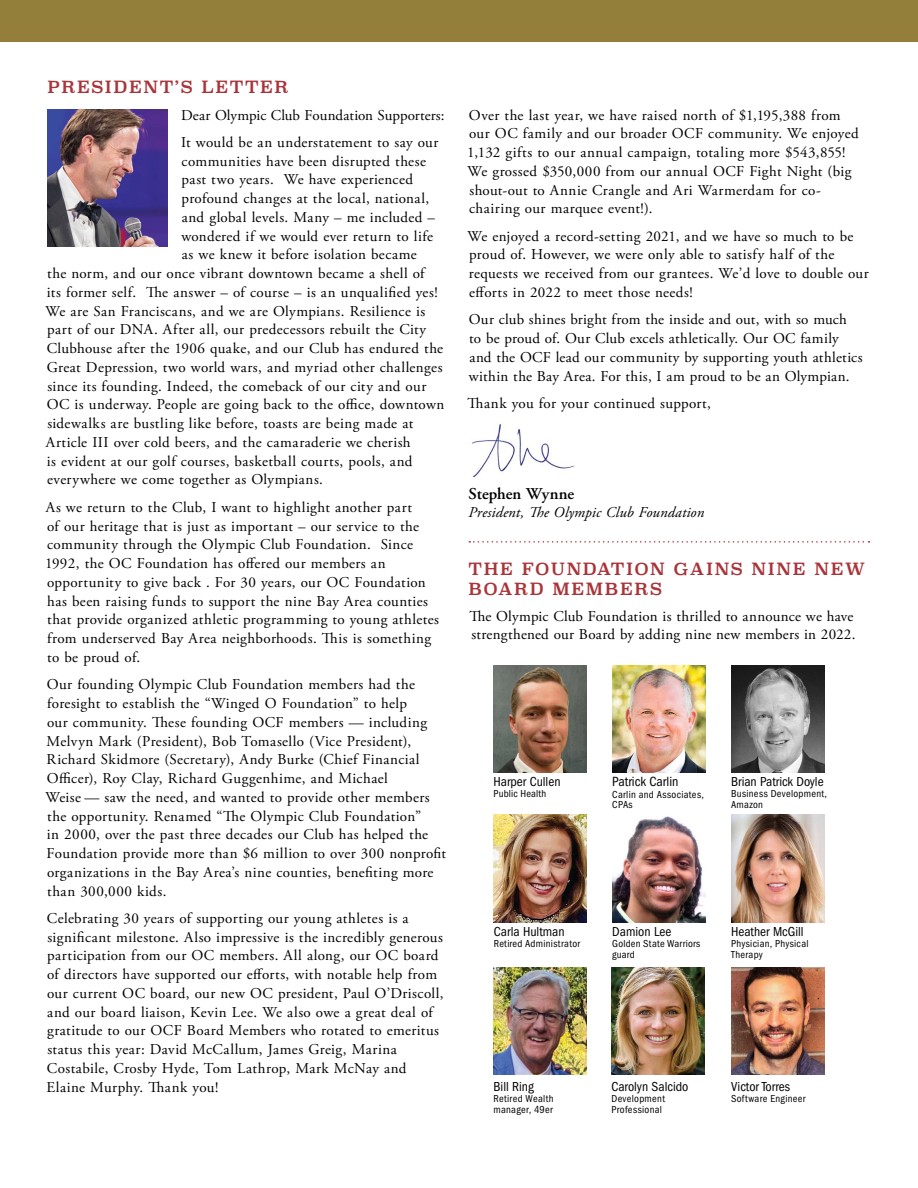
<style>
.page{position:relative;width:918px;height:1188px;background:#fff}
.page>*{position:absolute;margin:0;border:0;box-sizing:border-box;transform-origin:0 0}
.t1{font:16.5px/19.5px "Superclarendon";letter-spacing:.1em;color:#a93439}
.t2{font:600 16.5px "Adobe Garamond Pro";letter-spacing:-.005em;color:#000}
.t3{font:15px/18.8px "Adobe Garamond Pro";letter-spacing:.025em;color:#000}
.t4{font:italic 15px "Adobe Garamond Pro";letter-spacing:.005em;color:#000}
.t5{font:condensed 13.8px "ITC Franklin Gothic Std";color:#000}
.t6{font:condensed 13.5px "ITC Franklin Gothic Std";color:#000}
.t7{font:condensed 10.5px/10.5px "ITC Franklin Gothic Std";letter-spacing:.025em;color:#000}
</style>
<div class="page">
<div style="left:0;top:0;width:918px;height:41px;background:#947f3a"></div>
<img style="left:48px;top:109px;width:119px;height:138px">
<img style="left:470px;top:424px;width:105px;height:54px">
<svg style="left:469px;top:541px;width:400px;height:2px"></svg>
<img style="left:494px;top:665px;width:93px;height:107px">
<img style="left:612px;top:816px;width:93px;height:106px">
<img style="left:612px;top:665px;width:93px;height:107px">
<img style="left:731px;top:815px;width:93px;height:107px">
<img style="left:731px;top:665px;width:93px;height:107px">
<img style="left:611px;top:968px;width:94px;height:107px">
<img style="left:494px;top:815px;width:93px;height:107px">
<img style="left:494px;top:968px;width:93px;height:107px">
<img style="left:731px;top:968px;width:93px;height:107px">
<p class="t1" style="left:48px;top:79px;width:242px">PRESIDENT’S LETTER</p>
<p class="t3" style="left:181px;top:102px;width:265px;line-height:27.5px">Dear Olympic Club Foundation Supporters:<br>It would be an understatement to say our</p>
<p class="t3" style="left:182px;top:152px;width:246px">communities have been disrupted these</p>
<p class="t3" style="left:182px;top:171px;width:233px">past two years. We have experienced</p>
<p class="t3" style="left:182px;top:190px;width:249px">profound changes at the local, national,</p>
<p class="t3" style="left:182px;top:208px;width:255px">and global levels. Many – me included –</p>
<p class="t3" style="left:181px;top:227px;width:253px">wondered if we would ever return to life</p>
<p class="t3" style="left:182px;top:246px;width:236px">as we knew it before isolation became</p>
<p class="t3" style="left:47px;top:265px;width:379px">the norm, and our once vibrant downtown became a shell of</p>
<p class="t3" style="left:47px;top:283px;width:392px">its former self. The answer – of course – is an unqualified yes!</p>
<p class="t3" style="left:46px;top:302px;width:381px">We are San Franciscans, and we are Olympians. Resilience is</p>
<p class="t3" style="left:47px;top:321px;width:380px">part of our DNA. After all, our predecessors rebuilt the City</p>
<p class="t3" style="left:47px;top:340px;width:398px">Clubhouse after the 1906 quake, and our Club has endured the</p>
<p class="t3" style="left:47px;top:358px;width:397px">Great Depression, two world wars, and myriad other challenges</p>
<p class="t3" style="left:47px;top:377px;width:380px">since its founding. Indeed, the comeback of our city and our</p>
<p class="t3" style="left:47px;top:396px;width:399px">OC is underway. People are going back to the office, downtown</p>
<p class="t3" style="left:47px;top:415px;width:367px">sidewalks are bustling like before, toasts are being made at</p>
<p class="t3" style="left:46px;top:433px;width:366px">Article III over cold beers, and the camaraderie we cherish</p>
<p class="t3" style="left:47px;top:452px;width:367px">is evident at our golf courses, basketball courts, pools, and</p>
<p class="t3" style="left:47px;top:471px;width:277px">everywhere we come together as Olympians.</p>
<p class="t3" style="left:45px;top:498px;width:395px">As we return to the Club, I want to highlight another part<br>of our heritage that is just as important – our service to the community through the Olympic Club Foundation. Since 1992, the OC Foundation has offered our members an opportunity to give back . For 30 years, our OC Foundation has been raising funds to support the nine Bay Area counties that provide organized athletic programming to young athletes from underserved Bay Area neighborhoods. This is something to be proud of.</p>
<p class="t3" style="left:46px;top:676px;width:402px">Our founding Olympic Club Foundation members had the foresight to establish the “Winged O Foundation” to help<br>our community. These founding OCF members — including Melvyn Mark (President), Bob Tomasello (Vice President), Richard Skidmore (Secretary), Andy Burke (Chief Financial Officer), Roy Clay, Richard Guggenhime, and Michael<br>Weise — saw the need, and wanted to provide other members the opportunity. Renamed “The Olympic Club Foundation”<br>in 2000, over the past three decades our Club has helped the Foundation provide more than $6 million to over 300 nonprofit organizations in the Bay Area’s nine counties, benefiting more than 300,000 kids.</p>
<p class="t3" style="left:47px;top:909px;width:398px">Celebrating 30 years of supporting our young athletes is a significant milestone. Also impressive is the incredibly generous participation from our OC members. All along, our OC board of directors have supported our efforts, with notable help from our current OC board, our new OC president, Paul O’Driscoll, and our board liaison, Kevin Lee. We also owe a great deal of gratitude to our OCF Board Members who rotated to emeritus status this year: David McCallum, James Greig, Marina Costabile, Crosby Hyde, Tom Lathrop, Mark McNay and Elaine Murphy. Thank you!</p>
<p class="t3" style="left:467px;top:106px;width:393px">Over the last year, we have raised north of $1,195,388 from our OC family and our broader OCF community. We enjoyed 1,132 gifts to our annual campaign, totaling more $543,855!<br>We grossed $350,000 from our annual OCF Fight Night (big shout-out to Annie Crangle and Ari Warmerdam for co&shy;chairing our marquee event!).</p>
<p class="t3" style="left:468px;top:227px;width:403px">We enjoyed a record-setting 2021, and we have so much to be proud of. However, we were only able to satisfy half of the requests we received from our grantees. We’d love to double our efforts in 2022 to meet those needs!</p>
<p class="t3" style="left:469px;top:311px;width:395px">Our club shines bright from the inside and out, with so much to be proud of. Our Club excels athletically. Our OC family and the OCF lead our community by supporting youth athletics within the Bay Area. For this, I am proud to be an Olympian.</p>
<p class="t3" style="left:468px;top:394px;width:245px">Thank you for your continued support,</p>
<p class="t2" style="left:469px;top:485px;width:107px">Stephen Wynne</p>
<p class="t4" style="left:469px;top:504px;width:237px">President, The Olympic Club Foundation</p>
<p class="t1" style="left:469px;top:561px;width:398px">THE FOUNDATION GAINS NINE NEW<br>BOARD MEMBERS</p>
<p class="t3" style="left:469px;top:607px;width:388px">The Olympic Club Foundation is thrilled to announce we have strengthened our Board by adding nine new members in 2022.</p>
<p class="t6" style="left:494px;top:774px;width:69px">Harper Cullen</p>
<p class="t7" style="left:494px;top:789px;width:54px">Public Health</p>
<p class="t5" style="left:612px;top:774px;width:68px">Patrick Carlin</p>
<p class="t7" style="left:612px;top:789px;width:93px">Carlin and Associates,<br>CPAs</p>
<p class="t6" style="left:731px;top:774px;width:94px">Brian Patrick Doyle</p>
<p class="t7" style="left:731px;top:789px;width:98px">Business Development,<br>Amazon</p>
<p class="t6" style="left:494px;top:924px;width:72px">Carla Hultman</p>
<p class="t7" style="left:494px;top:939px;width:88px">Retired Administrator</p>
<p class="t6" style="left:612px;top:924px;width:61px">Damion Lee</p>
<p class="t7" style="left:612px;top:939px;width:90px">Golden State Warriors guard</p>
<p class="t6" style="left:731px;top:924px;width:74px">Heather McGill</p>
<p class="t7" style="left:731px;top:939px;width:79px">Physician, Physical<br>Therapy</p>
<p class="t6" style="left:494px;top:1079px;width:42px">Bill Ring</p>
<p class="t7" style="left:494px;top:1093px;width:62px">Retired Wealth manager, 49er</p>
<p class="t6" style="left:611px;top:1079px;width:78px">Carolyn Salcido</p>
<p class="t7" style="left:611px;top:1093px;width:55px">Development<br>Professional</p>
<p class="t6" style="left:731px;top:1079px;width:61px">Victor Torres</p>
<p class="t7" style="left:731px;top:1093px;width:76px">Software Engineer</p>
</div>
